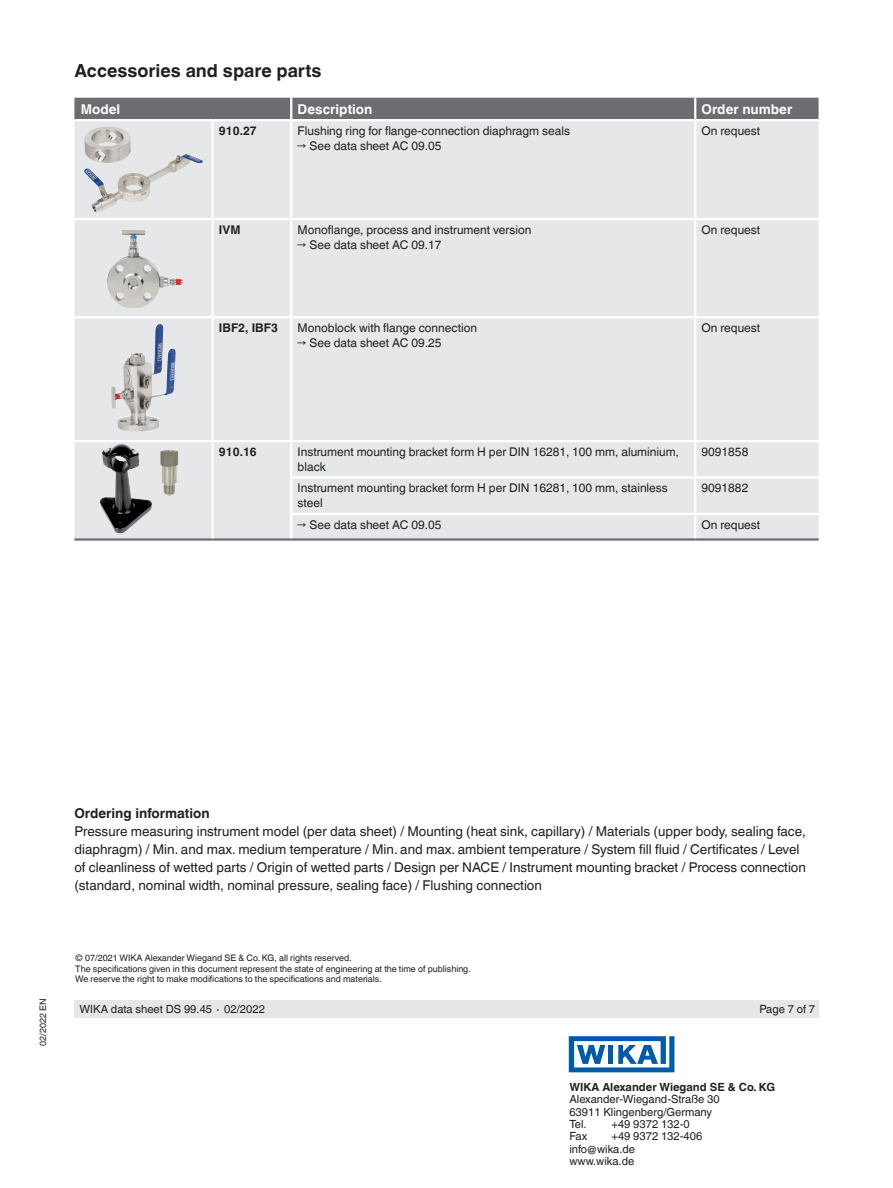
<style>
.page{position:relative;width:893px;height:1188px;background:#fff}
.page>*{position:absolute;margin:0;border:0;box-sizing:border-box;transform-origin:0 0}
.t1{font:700 18px "Helvetica World";color:#231f20}
.t2{font:13.5px/18px "Helvetica World";color:#231f20}
.t3{font:700 13.5px "Helvetica World";color:#fff}
.t4{font:700 13.5px "Helvetica World";color:#231f20}
.t5{font:12px/15px "Helvetica World";color:#231f20}
.t6{font:700 12px "Helvetica World";color:#231f20}
.t7{font:11.25px/12.3px "Helvetica World";color:#231f20}
.t8{font:700 11.25px "Helvetica World";color:#231f20}
.t9{font:9px/10.5px "Helvetica World";color:#231f20}
</style>
<div class="page">
<div style="left:74px;top:1000px;width:745px;height:18px;background:#e6e7e9"></div>
<svg style="left:569px;top:1036px;width:105px;height:36px"></svg>
<div style="left:74px;top:98px;width:745px;height:21px;background:#6c6d70"></div>
<div style="left:74px;top:121px;width:745px;height:417px;background:#e6e7e9"></div>
<hr style="left:74px;top:538px;width:139px;height:3px;background:#6c6d70">
<hr style="left:213px;top:538px;width:78px;height:3px;background:#6c6d70">
<hr style="left:694px;top:98px;width:2px;height:21px;background:#fff">
<hr style="left:694px;top:121px;width:2px;height:97px;background:#fff">
<hr style="left:74px;top:218px;width:139px;height:2px;background:#fff">
<hr style="left:211px;top:220px;width:3px;height:96px;background:#fff">
<hr style="left:694px;top:442px;width:2px;height:34px;background:#fff">
<hr style="left:290px;top:476px;width:405px;height:3px;background:#fff">
<hr style="left:695px;top:476px;width:124px;height:3px;background:#fff">
<hr style="left:694px;top:479px;width:2px;height:34px;background:#fff">
<hr style="left:290px;top:513px;width:405px;height:2px;background:#fff">
<hr style="left:695px;top:513px;width:124px;height:2px;background:#fff">
<hr style="left:694px;top:515px;width:2px;height:23px;background:#fff">
<hr style="left:211px;top:121px;width:3px;height:97px;background:#fff">
<hr style="left:290px;top:121px;width:2px;height:97px;background:#fff">
<hr style="left:211px;top:442px;width:3px;height:35px;background:#fff">
<hr style="left:290px;top:442px;width:2px;height:34px;background:#fff">
<hr style="left:211px;top:477px;width:3px;height:37px;background:#fff">
<hr style="left:290px;top:479px;width:2px;height:34px;background:#fff">
<hr style="left:211px;top:514px;width:3px;height:24px;background:#fff">
<hr style="left:290px;top:515px;width:2px;height:23px;background:#fff">
<hr style="left:290px;top:98px;width:2px;height:21px;background:#fff">
<hr style="left:291px;top:538px;width:404px;height:3px;background:#6c6d70">
<hr style="left:695px;top:538px;width:124px;height:3px;background:#6c6d70">
<hr style="left:74px;top:316px;width:139px;height:2px;background:#fff">
<hr style="left:213px;top:316px;width:78px;height:2px;background:#fff">
<hr style="left:211px;top:318px;width:3px;height:122px;background:#fff">
<hr style="left:291px;top:316px;width:404px;height:2px;background:#fff">
<hr style="left:695px;top:316px;width:124px;height:2px;background:#fff">
<hr style="left:74px;top:440px;width:139px;height:2px;background:#fff">
<hr style="left:213px;top:218px;width:78px;height:2px;background:#fff">
<hr style="left:291px;top:218px;width:404px;height:2px;background:#fff">
<hr style="left:290px;top:220px;width:2px;height:96px;background:#fff">
<hr style="left:695px;top:218px;width:124px;height:2px;background:#fff">
<hr style="left:694px;top:220px;width:2px;height:96px;background:#fff">
<hr style="left:290px;top:318px;width:2px;height:122px;background:#fff">
<hr style="left:694px;top:318px;width:2px;height:122px;background:#fff">
<hr style="left:213px;top:440px;width:78px;height:2px;background:#fff">
<hr style="left:291px;top:440px;width:404px;height:2px;background:#fff">
<hr style="left:695px;top:440px;width:124px;height:2px;background:#fff">
<img style="left:84px;top:154px;width:119px;height:59px">
<img style="left:84px;top:127px;width:47px;height:36px">
<img style="left:107px;top:230px;width:76px;height:78px">
<img style="left:111px;top:324px;width:65px;height:108px">
<img style="left:160px;top:450px;width:18px;height:46px">
<img style="left:100px;top:444px;width:21px;height:78px">
<h1 class="t1" style="left:74px;top:60px;width:248px">Accessories and spare parts</h1>
<p class="t3" style="left:81px;top:101px;width:41px">Model</p>
<p class="t3" style="left:298px;top:101px;width:76px">Description</p>
<p class="t3" style="left:702px;top:101px;width:92px">Order number</p>
<p class="t6" style="left:219px;top:124px;width:39px">910.27</p>
<p class="t5" style="left:298px;top:123px;width:274px">Flushing ring for flange-connection diaphragm seals</p>
<p class="t5" style="left:298px;top:138px;width:145px">→ See data sheet AC 09.05</p>
<p class="t5" style="left:702px;top:123px;width:60px">On request</p>
<p class="t6" style="left:219px;top:223px;width:23px">IVM</p>
<p class="t5" style="left:298px;top:222px;width:235px">Monoflange, process and instrument version</p>
<p class="t5" style="left:298px;top:237px;width:145px">→ See data sheet AC 09.17</p>
<p class="t6" style="left:219px;top:321px;width:60px">IBF2, IBF3</p>
<p class="t5" style="left:298px;top:321px;width:181px">Monoblock with flange connection</p>
<p class="t5" style="left:298px;top:336px;width:145px">→ See data sheet AC 09.25</p>
<p class="t5" style="left:702px;top:222px;width:60px">On request</p>
<p class="t5" style="left:702px;top:321px;width:60px">On request</p>
<p class="t6" style="left:219px;top:445px;width:39px">910.16</p>
<p class="t5" style="left:298px;top:444px;width:383px">Instrument mounting bracket form H per DIN 16281, 100 mm, aluminium, black</p>
<p class="t5" style="left:702px;top:444px;width:48px">9091858</p>
<p class="t5" style="left:298px;top:481px;width:372px">Instrument mounting bracket form H per DIN 16281, 100 mm, stainless steel</p>
<p class="t5" style="left:702px;top:481px;width:48px">9091882</p>
<p class="t5" style="left:298px;top:517px;width:145px">→ See data sheet AC 09.05</p>
<p class="t5" style="left:702px;top:517px;width:60px">On request</p>
<p class="t9" style="left:38px;top:1046px;width:49px;rotate:-90deg">02/2022 EN</p>
<p class="t4" style="left:74px;top:805px;width:137px">Ordering information</p>
<p class="t2" style="left:74px;top:822px;width:733px">Pressure measuring instrument model (per data sheet) / Mounting (heat sink, capillary) / Materials (upper body, sealing face, diaphragm) / Min. and max. medium temperature / Min. and max. ambient temperature / System fill fluid / Certificates / Level of cleanliness of wetted parts / Origin of wetted parts / Design per NACE / Instrument mounting bracket / Process connection (standard, nominal width, nominal pressure, sealing face) / Flushing connection</p>
<p class="t9" style="left:75px;top:953px;width:397px">© 07/2021 WIKA Alexander Wiegand SE &amp; Co. KG, all rights reserved.<br>The specifications given in this document represent the state of engineering at the time of publishing.<br>We reserve the right to make modifications to the specifications and materials.</p>
<p class="t7" style="left:80px;top:1003px;width:187px">WIKA data sheet DS 99.45 ∙ 02/2022</p>
<p class="t7" style="left:759px;top:1003px;width:57px">Page 7 of 7</p>
<p class="t8" style="left:569px;top:1081px;width:207px">WIKA Alexander Wiegand SE &amp; Co. KG</p>
<p class="t7" style="left:569px;top:1093px;width:152px">Alexander-Wiegand-Straße 30<br>63911 Klingenberg/Germany<br>Tel.</p>
<p class="t7" style="left:611px;top:1118px;width:80px">+49 9372 132-0</p>
<p class="t7" style="left:569px;top:1130px;width:19px">Fax</p>
<p class="t7" style="left:569px;top:1130px;width:134px;text-indent:42px">+49 9372 132-406 info@wika.de www.wika.de</p>
</div>
